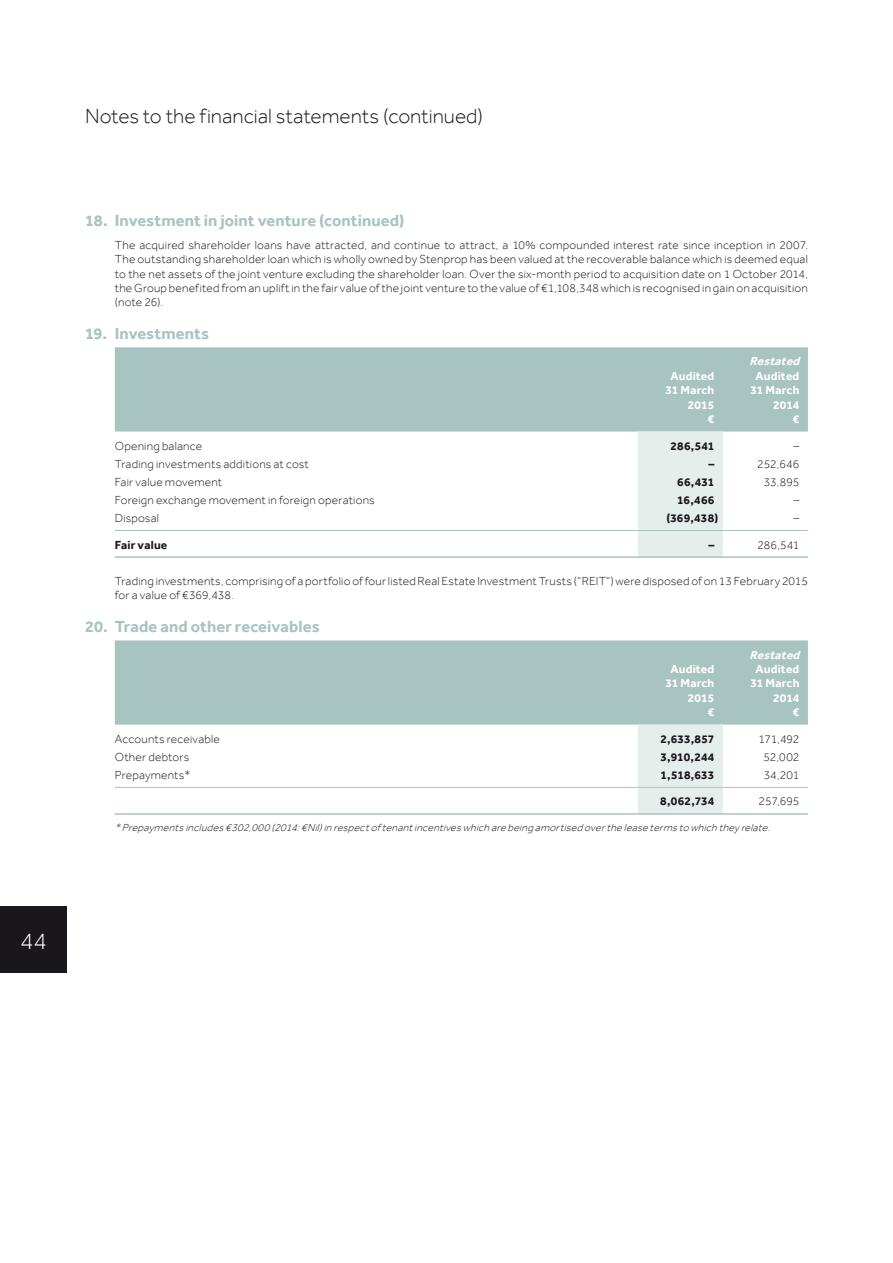
<style>
.page{position:relative;width:893px;height:1263px;background:#fff}
.page>*{position:absolute;margin:0;border:0;box-sizing:border-box;transform-origin:0 0}
.t1{font:300 24.3px "Effra";color:#fff}
.t2{font:300 21px "Effra";color:#1a171c}
.t3{font:700 16.5px "Effra";letter-spacing:.005em;color:#a8c4c0}
.t4{font:300 12px/14.4px "Effra";letter-spacing:.015em;color:#1a171c;text-align:justify}
.t5{font:700 12px/14.4px "Effra";letter-spacing:.015em;color:#fff;text-align:right}
.t6{font:700 12px "Effra";letter-spacing:.015em;color:#1a171c}
.t7{font:italic 700 12px "Effra";color:#fff}
.t8{font:italic 300 10.5px "Effra";color:#1a171c}
</style>
<div class="page">
<div style="left:0;top:906px;width:67px;height:67px;background:#1a171c"></div>
<div style="left:115px;top:347px;width:693px;height:85px;background:#a8c4c0"></div>
<div style="left:638px;top:432px;width:85px;height:124px;background:#e6eeec"></div>
<hr style="left:115px;top:530px;width:523px;height:1px;background:#a8c4c0">
<hr style="left:638px;top:530px;width:85px;height:1px;background:#a8c4c0">
<hr style="left:723px;top:530px;width:85px;height:1px;background:#a8c4c0">
<hr style="left:115px;top:556px;width:523px;height:2px;background:#a8c4c0">
<hr style="left:638px;top:556px;width:85px;height:2px;background:#a8c4c0">
<hr style="left:723px;top:556px;width:85px;height:2px;background:#a8c4c0">
<div style="left:115px;top:640px;width:693px;height:85px;background:#a8c4c0"></div>
<div style="left:638px;top:725px;width:85px;height:88px;background:#e6eeec"></div>
<hr style="left:115px;top:787px;width:523px;height:1px;background:#a8c4c0">
<hr style="left:638px;top:787px;width:85px;height:1px;background:#a8c4c0">
<hr style="left:723px;top:787px;width:85px;height:1px;background:#a8c4c0">
<hr style="left:115px;top:813px;width:523px;height:2px;background:#a8c4c0">
<hr style="left:638px;top:813px;width:85px;height:2px;background:#a8c4c0">
<hr style="left:723px;top:813px;width:85px;height:2px;background:#a8c4c0">
<h2 class="t2" style="left:85px;top:104px;width:399px">Notes to the financial statements (continued)</h2>
<h3 class="t3" style="left:85px;top:210px;width:321px">18. Investment in joint venture (continued)</h3>
<p class="t4" style="left:115px;top:237px;width:695px">The acquired shareholder loans have attracted, and continue to attract, a 10% compounded interest rate since inception in 2007.<br>The outstanding shareholder loan which is wholly owned by Stenprop has been valued atthe recoverable balance which is deemed equal to the net assets of the joint venture excluding the shareholder loan. Over the six-month period to acquisition date on 1 October 2014, the Group benefited from an uplift in the fair value of the joint venture to the value of €1,108,348 which is recognised in gain on acquisition (note 26).</p>
<h3 class="t3" style="left:85px;top:323px;width:126px">19. Investments</h3>
<p class="t5" style="left:665px;top:368px;width:51px">Audited<br>31 March<br>2015<br>€</p>
<p class="t7" style="left:749px;top:354px;width:55px">Restated</p>
<p class="t5" style="left:750px;top:368px;width:51px">Audited<br>31 March<br>2014<br>€</p>
<p class="t4" style="left:115px;top:438px;width:89px">Opening balance</p>
<p class="t6" style="left:670px;top:438px;width:45px">286,541</p>
<p class="t4" style="left:793px;top:438px;width:7px">–</p>
<p class="t4" style="left:115px;top:456px;width:196px">Trading investments additions at cost</p>
<p class="t6" style="left:708px;top:456px;width:7px">–</p>
<p class="t4" style="left:757px;top:456px;width:44px">252,646</p>
<p class="t4" style="left:115px;top:475px;width:109px">Fair value movement</p>
<p class="t6" style="left:677px;top:474px;width:39px">66,431</p>
<p class="t4" style="left:764px;top:475px;width:37px">33,895</p>
<p class="t4" style="left:115px;top:493px;width:261px">Foreign exchange movement in foreign operations</p>
<p class="t6" style="left:677px;top:493px;width:39px">16,466</p>
<p class="t4" style="left:793px;top:493px;width:7px">–</p>
<p class="t4" style="left:115px;top:511px;width:46px">Disposal</p>
<p class="t6" style="left:666px;top:511px;width:53px">(369,438)</p>
<p class="t4" style="left:793px;top:511px;width:7px">–</p>
<p class="t6" style="left:115px;top:537px;width:54px">Fair value</p>
<p class="t6" style="left:708px;top:537px;width:7px">–</p>
<p class="t4" style="left:757px;top:537px;width:44px">286,541</p>
<p class="t4" style="left:115px;top:574px;width:695px">Trading investments, comprising of a portfolio offourlistedReal Estate InvestmentTrusts (“REIT”)were disposed of on 13 February 2015 for a value of €369,438.</p>
<h3 class="t3" style="left:85px;top:616px;width:236px">20. Trade and other receivables</h3>
<p class="t5" style="left:665px;top:661px;width:51px">Audited<br>31 March<br>2015<br>€</p>
<p class="t7" style="left:749px;top:647px;width:55px">Restated</p>
<p class="t5" style="left:750px;top:661px;width:51px">Audited<br>31 March<br>2014<br>€</p>
<p class="t4" style="left:115px;top:731px;width:107px">Accounts receivable</p>
<p class="t6" style="left:660px;top:731px;width:56px">2,633,857</p>
<p class="t4" style="left:759px;top:731px;width:42px">171,492</p>
<p class="t4" style="left:115px;top:749px;width:76px">Other debtors</p>
<p class="t6" style="left:660px;top:749px;width:55px">3,910,244</p>
<p class="t4" style="left:763px;top:749px;width:37px">52,002</p>
<p class="t4" style="left:115px;top:768px;width:77px">Prepayments*</p>
<p class="t6" style="left:660px;top:767px;width:56px">1,518,633</p>
<p class="t4" style="left:764px;top:768px;width:37px">34,201</p>
<p class="t6" style="left:660px;top:794px;width:56px">8,062,734</p>
<p class="t4" style="left:759px;top:794px;width:42px">257,695</p>
<p class="t8" style="left:115px;top:821px;width:660px">*Prepaymentsincludes€302,000(2014:€Nil)inrespectof tenantincentiveswhicharebeingamortisedovertheleasetermsto whichtheyrelate.</p>
<h1 class="t1" style="left:20px;top:927px;width:28px">44</h1>
</div>
